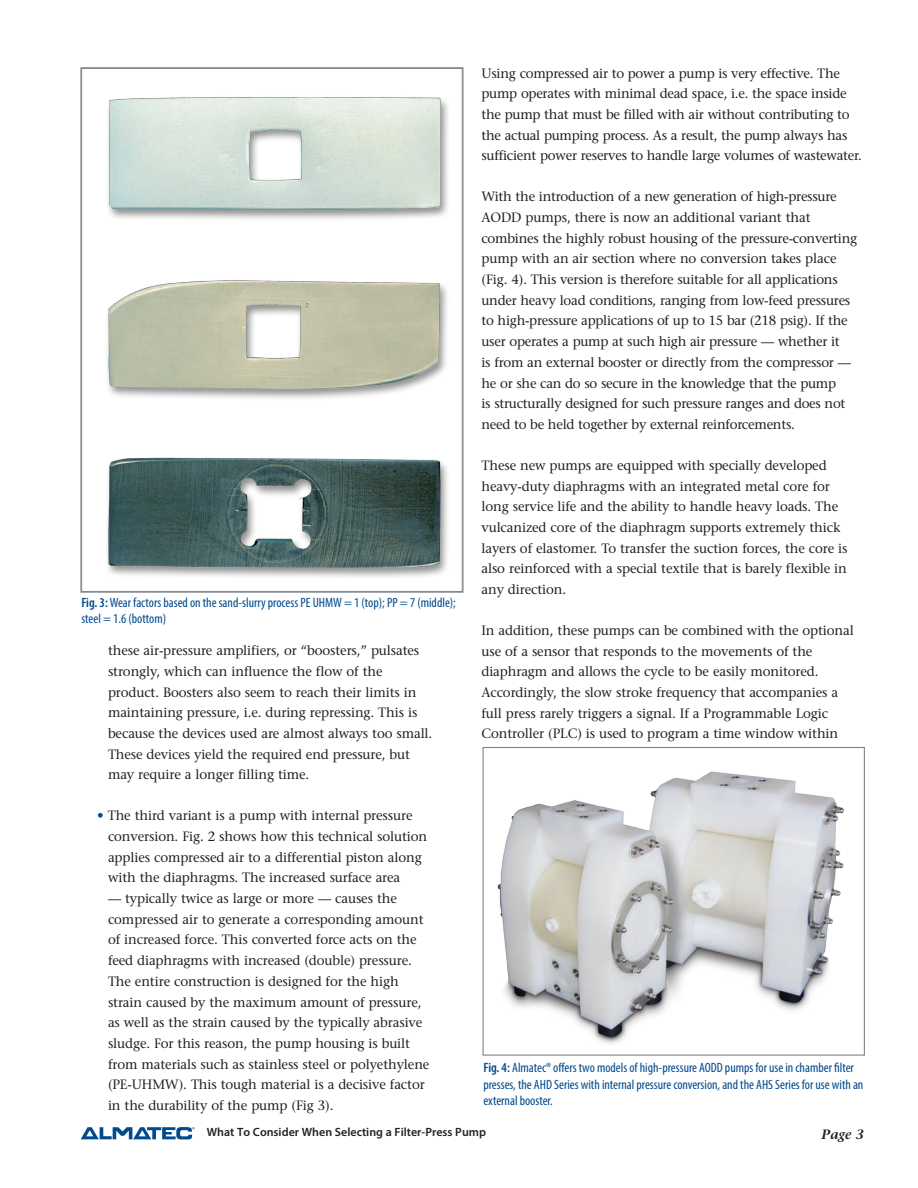
<style>
.page{position:relative;width:918px;height:1188px;background:#fff}
.page>*{position:absolute;margin:0;border:0;box-sizing:border-box;transform-origin:0 0}
.t1{font:13.5px/20.7px "Stone Serif";letter-spacing:-.01em;color:#231f20}
.t2{font:condensed 13.5px/16.2px "Myriad Pro";color:#004a8d}
.t3{font:italic 600 13.5px "Stone Serif";color:#231f20}
.t4{font:600 12px "Myriad Pro";color:#231f20}
.s1{font-weight:600}
.s2{color:#004a8d}
</style>
<div class="page">
<svg style="left:81px;top:1127px;width:113px;height:12px"></svg>
<svg style="left:81px;top:67px;width:382px;height:526px"></svg>
<img style="left:497px;top:771px;width:347px;height:273px">
<div style="left:482px;top:747px;width:383px;height:309px;border:1px solid #7e868d"></div>
<p class="t2" style="left:81px;top:594px;width:376px"><span class="s1">Fig. 3:</span> Wear factors based on the sand-slurry process PE UHMW = 1 (top); PP = 7 (middle); steel = 1.6 (bottom)</p>
<p class="t1" style="left:108px;top:640px;width:326px">these air-pressure amplifiers, or “boosters,” pulsates strongly, which can influence the flow of the product. Boosters also seem to reach their limits in maintaining pressure, i.e. during repressing. This is because the devices used are almost always too small.<br>These devices yield the required end pressure, but may require a longer filling time.</p>
<p class="t1" style="left:108px;top:805px;width:321px;text-indent:-11px"><span class="s2">•</span> The third variant is a pump with internal pressure conversion. Fig. 2 shows how this technical solution applies compressed air to a differential piston along with the diaphragms. The increased surface area</p>
<p class="t1" style="left:108px;top:888px;width:323px">— typically twice as large or more — causes the compressed air to generate a corresponding amount of increased force. This converted force acts on the feed diaphragms with increased (double) pressure.<br>The entire construction is designed for the high strain caused by the maximum amount of pressure, as well as the strain caused by the typically abrasive sludge. For this reason, the pump housing is built from materials such as stainless steel or polyethylene (PE-UHMW). This tough material is a decisive factor in the durability of the pump (Fig 3).</p>
<p class="t1" style="left:481px;top:63px;width:382px">Using compressed air to power a pump is very effective. The pump operates with minimal dead space, i.e. the space inside the pump that must be filled with air without contributing to the actual pumping process. As a result, the pump always has sufficient power reserves to handle large volumes of wastewater.</p>
<p class="t1" style="left:481px;top:186px;width:377px">With the introduction of a new generation of high-pressure AODD pumps, there is now an additional variant that combines the highly robust housing of the pressure-converting pump with an air section where no conversion takes place (Fig. 4). This version is therefore suitable for all applications under heavy load conditions, ranging from low-feed pressures to high-pressure applications of up to 15 bar (218 psig). If the user operates a pump at such high air pressure — whether it<br>is from an external booster or directly from the compressor — he or she can do so secure in the knowledge that the pump<br>is structurally designed for such pressure ranges and does not need to be held together by external reinforcements.</p>
<p class="t1" style="left:481px;top:455px;width:368px">These new pumps are equipped with specially developed heavy-duty diaphragms with an integrated metal core for long service life and the ability to handle heavy loads. The vulcanized core of the diaphragm supports extremely thick layers of elastomer. To transfer the suction forces, the core is also reinforced with a special textile that is barely flexible in any direction.</p>
<p class="t1" style="left:481px;top:620px;width:374px">In addition, these pumps can be combined with the optional use of a sensor that responds to the movements of the diaphragm and allows the cycle to be easily monitored.<br>Accordingly, the slow stroke frequency that accompanies a full press rarely triggers a signal. If a Programmable Logic Controller (PLC) is used to program a time window within</p>
<p class="t2" style="left:483px;top:1060px;width:381px"><span class="s1">Fig. 4:</span> Almatec® offers two models of high-pressure AODD pumps for use in chamber filter presses, the AHD Series with internal pressure conversion, and the AHS Series for use with an external booster.</p>
<p class="t4" style="left:207px;top:1124px;width:281px">What To Consider When Selecting a Filter-Press Pump</p>
<p class="t3" style="left:822px;top:1126px;width:44px">Page 3</p>
</div>
